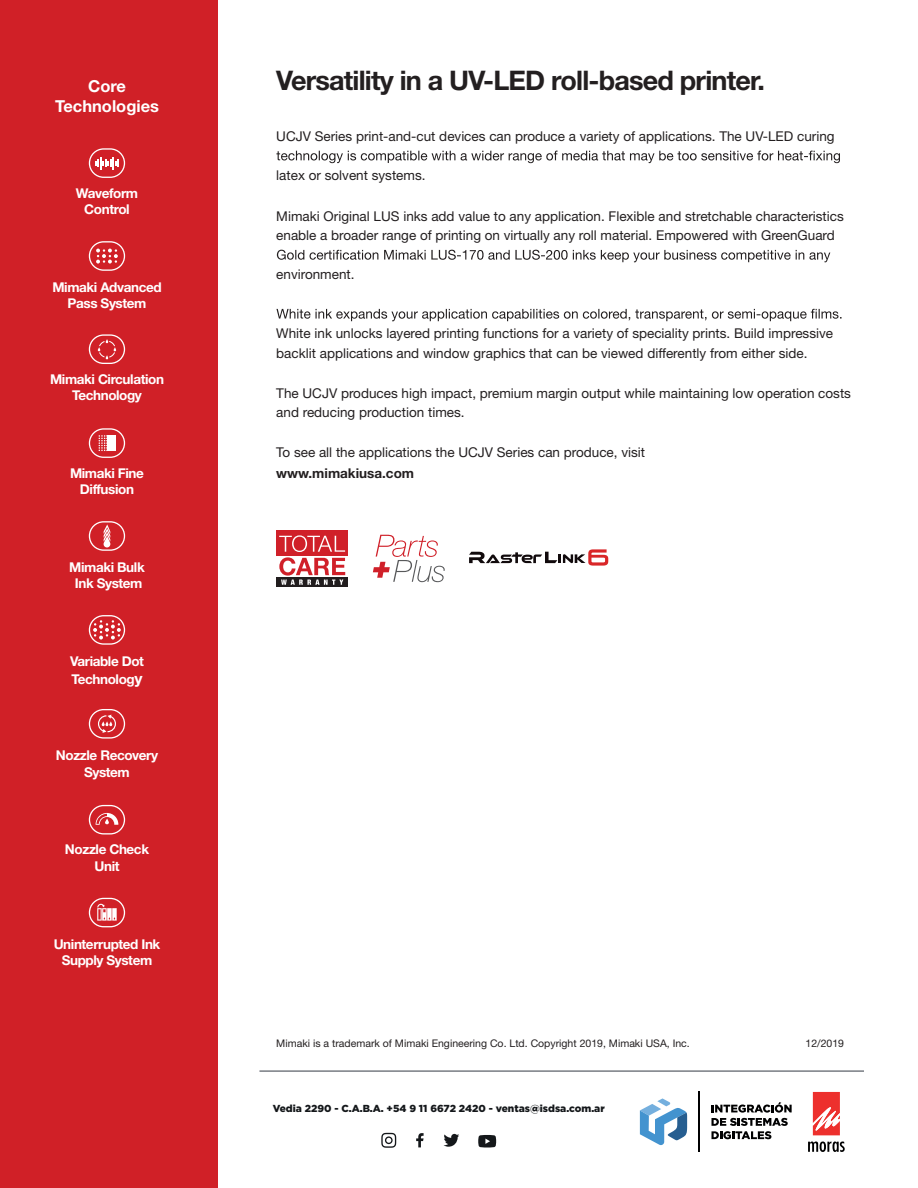
<style>
.page{position:relative;width:918px;height:1188px;background:#fff}
.page>*{position:absolute;margin:0;border:0;box-sizing:border-box;transform-origin:0 0}
.t1{font:700 27px "Helvetica Neue LT Std";letter-spacing:-.03em;color:#231f20}
.t2{font:700 16.5px/19.8px "Helvetica Neue LT Std";color:#fff;text-align:center}
.t3{font:13.5px/19.5px "Helvetica Neue LT Std";color:#231f20}
.t4{font:700 13.5px/16.2px "Helvetica Neue LT Std";letter-spacing:-.03em;color:#fff;text-align:center}
.t5{font:700 13.5px "Helvetica Neue LT Std";color:#231f20}
.t6{font:10.5px "Helvetica Neue LT Std";color:#231f20}
.t7{font:900 10.2px "Gotham";color:#14171a}
.s1{font-size:15.6px}
</style>
<div class="page">
<div style="left:0;top:0;width:218px;height:1188px;background:#d02027"></div>
<svg style="left:89px;top:148px;width:36px;height:30px"></svg>
<svg style="left:89px;top:241px;width:36px;height:30px"></svg>
<svg style="left:89px;top:334px;width:36px;height:30px"></svg>
<svg style="left:89px;top:428px;width:36px;height:30px"></svg>
<svg style="left:89px;top:521px;width:36px;height:30px"></svg>
<svg style="left:89px;top:615px;width:36px;height:30px"></svg>
<svg style="left:89px;top:709px;width:36px;height:30px"></svg>
<svg style="left:89px;top:805px;width:36px;height:30px"></svg>
<svg style="left:89px;top:898px;width:36px;height:29px"></svg>
<svg style="left:276px;top:151px;width:564px;height:12px"></svg>
<svg style="left:276px;top:309px;width:566px;height:12px"></svg>
<svg style="left:469px;top:549px;width:139px;height:17px"></svg>
<div style="left:276px;top:578px;width:72px;height:9px;background:#211d1e"></div>
<div style="left:277px;top:530px;width:71px;height:25px;background:#d02029"></div>
<svg style="left:279px;top:535px;width:66px;height:50px"></svg>
<svg style="left:373px;top:535px;width:72px;height:47px"></svg>
<svg style="left:277px;top:250px;width:553px;height:12px"></svg>
<hr style="left:259px;top:1070px;width:605px;height:2px;background:#777c83">
<svg style="left:640px;top:1098px;width:47px;height:47px"></svg>
<svg style="left:711px;top:1102px;width:81px;height:37px"></svg>
<hr style="left:698px;top:1092px;width:2px;height:60px;background:#000001">
<svg style="left:813px;top:1092px;width:27px;height:43px"></svg>
<svg style="left:808px;top:1142px;width:37px;height:10px"></svg>
<svg style="left:416px;top:1133px;width:8px;height:14px"></svg>
<svg style="left:381px;top:1133px;width:15px;height:15px"></svg>
<svg style="left:478px;top:1135px;width:18px;height:13px"></svg>
<svg style="left:444px;top:1134px;width:15px;height:13px"></svg>
<p class="t2" style="left:55px;top:76px;width:105px">Core<br>Technologies</p>
<h1 class="t1" style="left:276px;top:64px;width:490px">Versatility in a UV-LED roll-based printer.</h1>
<p class="t3" style="left:276px;top:126px;width:560px">UCJV Series print-and-cut devices can produce a variety of applications. The UV-LED curing</p>
<p class="t3" style="left:276px;top:165px;width:151px">latex or solvent systems.</p>
<p class="t4" style="left:76px;top:185px;width:64px">Waveform<br>Control</p>
<p class="t4" style="left:52px;top:279px;width:111px">Mimaki Advanced<br>Pass System</p>
<p class="t4" style="left:50px;top:371px;width:115px">Mimaki Circulation<br>Technology</p>
<p class="t4" style="left:70px;top:465px;width:75px">Mimaki Fine<br>Diffusion</p>
<p class="t4" style="left:69px;top:558px;width:77px">Mimaki Bulk<br>Ink System</p>
<p class="t4" style="left:70px;top:651px;width:75px;line-height:18.8px;text-align:left">Variable Dot<br>Technolog<span class="s1">y</span></p>
<p class="t4" style="left:56px;top:747px;width:104px">Nozzle Recovery<br>System</p>
<p class="t4" style="left:65px;top:841px;width:86px">Nozzle Check<br>Unit</p>
<p class="t4" style="left:54px;top:936px;width:108px">Uninterrupted Ink<br>Supply System</p>
<p class="t3" style="left:276px;top:206px;width:569px">Mimaki Original LUS inks add value to any application. Flexible and stretchable characteristics enable a broader range of printing on virtually any roll material. Empowered with GreenGuard</p>
<p class="t3" style="left:276px;top:264px;width:80px">environment.</p>
<p class="t3" style="left:276px;top:323px;width:558px">White ink unlocks layered printing functions for a variety of speciality prints. Build impressive backlit applications and window graphics that can be viewed differently from either side.</p>
<p class="t3" style="left:276px;top:383px;width:576px">The UCJV produces high impact, premium margin output while maintaining low operation costs and reducing production times.</p>
<p class="t3" style="left:276px;top:442px;width:370px">To see all the applications the UCJV Series can produce, visit</p>
<p class="t5" style="left:276px;top:464px;width:139px">www.mimakiusa.com</p>
<p class="t6" style="left:276px;top:1037px;width:415px">Mimaki is a trademark of Mimaki Engineering Co. Ltd. Copyright 2019, Mimaki USA, Inc.</p>
<p class="t7" style="left:273px;top:1103px;width:333px">Vedia 2290 - C.A.B.A. +54 9 11 6672 2420 - ventas@isdsa.com.ar</p>
<p class="t6" style="left:806px;top:1037px;width:40px">12/2019</p>
</div>
